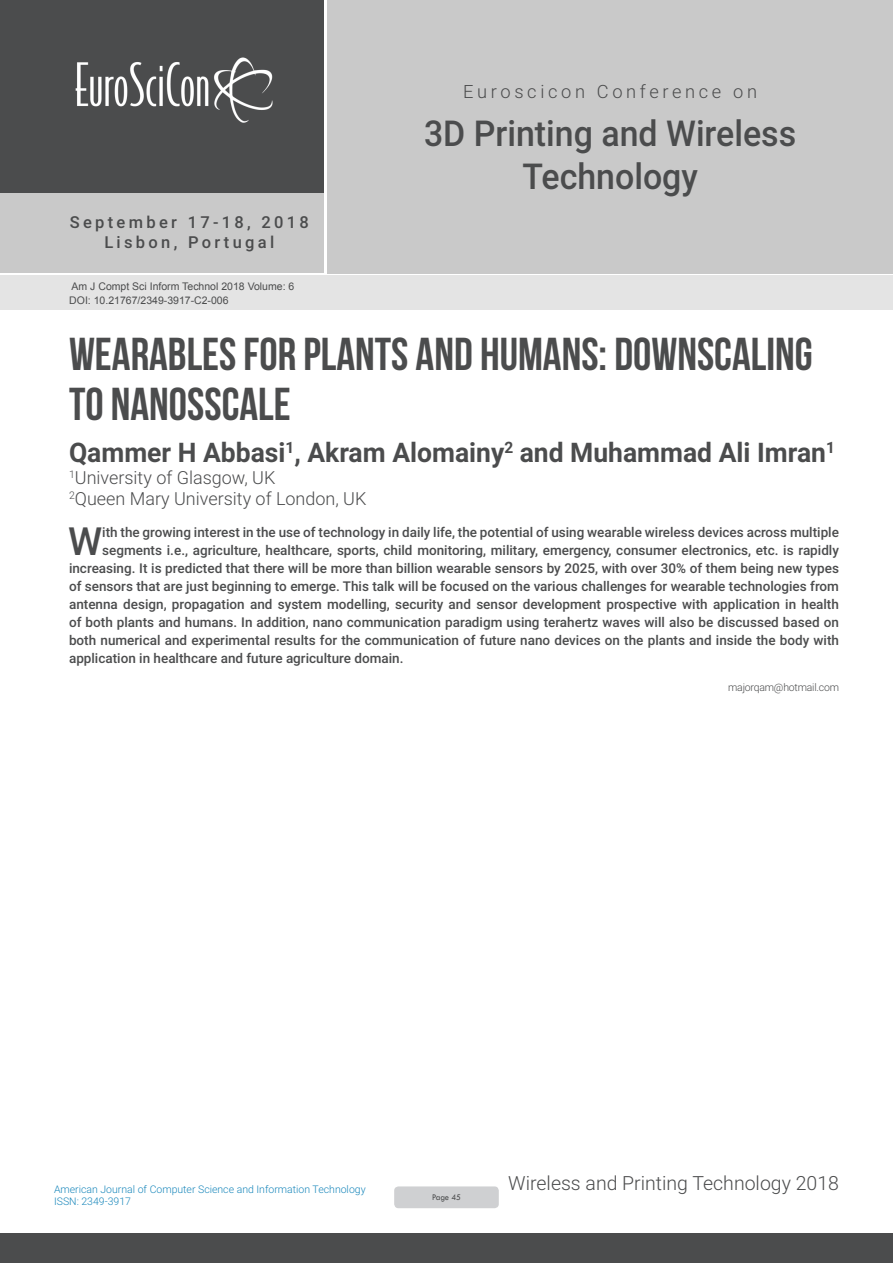
<style>
.page{position:relative;width:893px;height:1263px;background:#fff}
.page>*{position:absolute;margin:0;border:0;box-sizing:border-box;transform-origin:0 0}
.t1{font:46.05px/50.7px "Bebas Neue";color:#4b4c4d}
.Abstract{font:500 38.85px "Roboto";color:#4b4c4d}
.t2{font:500 35.7px/42.8px "Roboto";color:#4b4c4d;text-align:center;scale:.95 1}
.t3{font:700 27px "Roboto";color:#4b4c4d}
.t4{font:300 19.5px "Roboto";color:#4b4c4d}
.t5{font:300 18.3px "Roboto";letter-spacing:.2em;color:#4b4c4d}
.t6{font:300 18px "Roboto";color:#4b4c4d}
.t7{font:500 16.5px/19.8px "Roboto";letter-spacing:.2em;color:#4b4c4d;text-align:center}
.Abstract-2{font:500 13.5px "Roboto";color:#4b4c4d}
.t8{font:300 10.5px/12.6px "Roboto";color:#1987bb}
.t9{font:10.5px "Arial";color:#4b4c4d}
.Biography{font:300 10.5px "Roboto";letter-spacing:-.02em;color:#4b4c4d}
.t10{font:9px "Tw Cen";letter-spacing:-.02em;color:#4b4c4d;scale:.95 1}
</style>
<div class="page">
<div style="left:0;top:0;width:323px;height:193px;background:#4b4c4d"></div>
<div style="left:1px;top:193px;width:323px;height:80px;background:#c9c9c9"></div>
<div style="left:327px;top:0;width:566px;height:273px;background:#c9c9c9"></div>
<img style="left:75px;top:57px;width:198px;height:66px">
<div style="left:0;top:1233px;width:893px;height:30px;background:#4b4c4d"></div>
<div style="left:1px;top:275px;width:892px;height:35px;background:#e4e4e4"></div>
<div style="left:394px;top:1186px;width:105px;height:22px;background:#cfd0d2;border-radius:4px"></div>
<p class="t7" style="left:70px;top:211px;width:241px">September 17-18, 2018<br>Lisbon, Portugal</p>
<p class="t9" style="left:72px;top:279px;width:224px">Am J Compt Sci Inform Technol 2018 Volume: 6</p>
<p class="t9" style="left:69px;top:293px;width:161px">DOI: 10.21767/2349-3917-C2-006</p>
<h3 class="t5" style="left:463px;top:79px;width:295px">Euroscicon Conference on</h3>
<h3 class="t2" style="left:424px;top:110px;width:393px">3D Printing and Wireless<br>Technology</h3>
<p class="t1" style="left:69px;top:328px;width:745px">WEARABLES FOR PLANTS AND HUMANS: DOWNSCALING<br>TO NANOSSCALE</p>
<p class="t3" style="left:69px;top:433px;width:767px">Qammer H Abbasi<sup>1</sup>, Akram Alomainy<sup>2</sup> and Muhammad Ali Imran<sup>1</sup></p>
<p class="t6" style="left:69px;top:464px;width:208px"><sup>1</sup>University of Glasgow, UK</p>
<p class="t6" style="left:69px;top:486px;width:299px"><sup>2</sup>Queen Mary University of London, UK</p>
<p class="Abstract" style="left:68px;top:513px;width:36px">W</p>
<p class="Abstract-2" style="left:102px;top:522px;width:738px">ith the growing interest in the use of technology in daily life, the potential of using wearable wireless devices across multiple</p>
<p class="Abstract-2" style="left:102px;top:540px;width:738px">segments i.e., agriculture, healthcare, sports, child monitoring, military, emergency, consumer electronics, etc. is rapidly</p>
<p class="Abstract-2" style="left:69px;top:558px;width:771px">increasing. It is predicted that there will be more than billion wearable sensors by 2025, with over 30% of them being new types</p>
<p class="Abstract-2" style="left:69px;top:576px;width:771px">of sensors that are just beginning to emerge. This talk will be focused on the various challenges for wearable technologies from</p>
<p class="Abstract-2" style="left:69px;top:594px;width:771px">antenna design, propagation and system modelling, security and sensor development prospective with application in health</p>
<p class="Abstract-2" style="left:69px;top:612px;width:771px">of both plants and humans. In addition, nano communication paradigm using terahertz waves will also be discussed based on</p>
<p class="Abstract-2" style="left:69px;top:630px;width:771px">both numerical and experimental results for the communication of future nano devices on the plants and inside the body with</p>
<p class="Abstract-2" style="left:69px;top:648px;width:336px">application in healthcare and future agriculture domain.</p>
<p class="Biography" style="left:728px;top:680px;width:112px">majorqam@hotmail.com</p>
<p class="t8" style="left:54px;top:1182px;width:313px">American Journal of Computer Science and Information Technology<br>ISSN: 2349-3917</p>
<p class="t10" style="left:432px;top:1192px;width:32px">Page 45</p>
<h3 class="t4" style="left:508px;top:1169px;width:332px">Wireless and Printing Technology 2018</h3>
</div>
